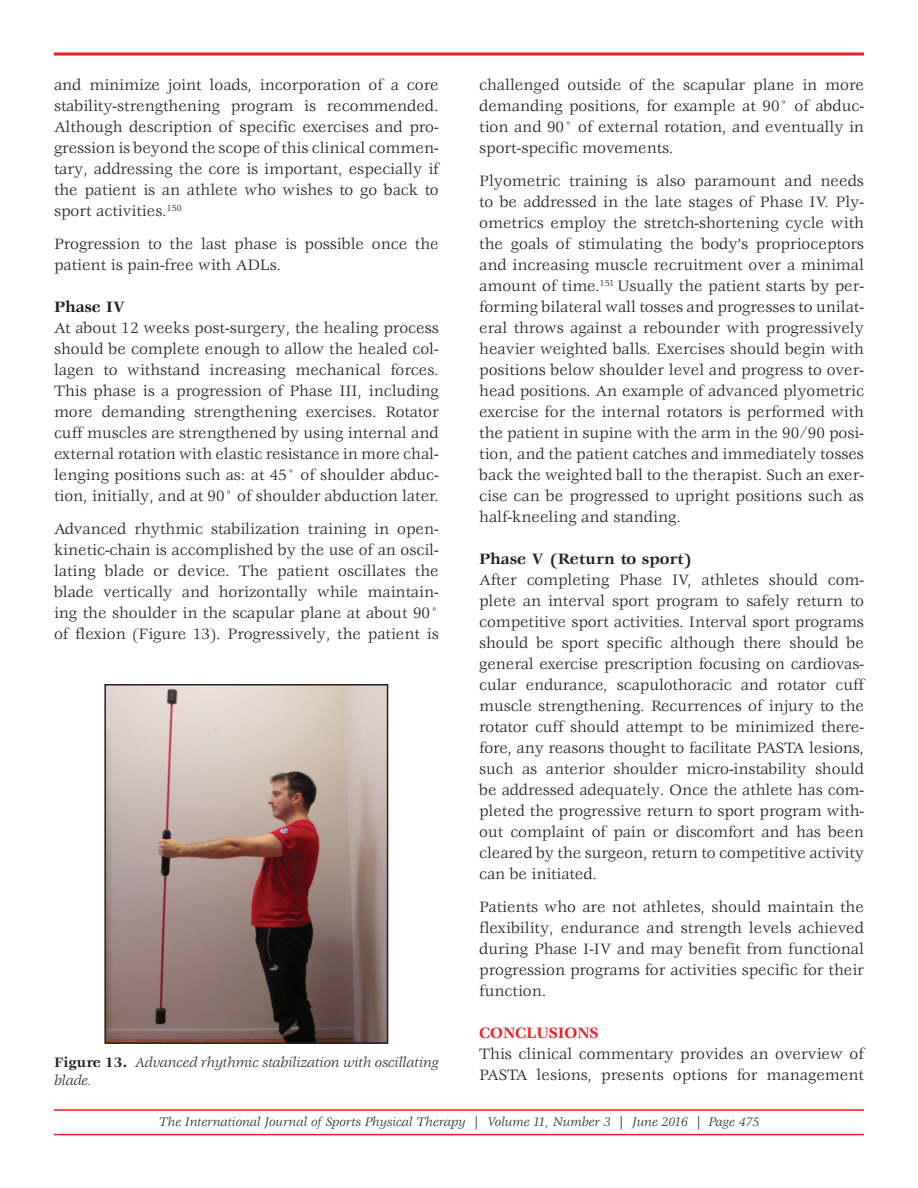
<style>
.page{position:relative;width:918px;height:1188px;background:#fff}
.page>*{position:absolute;margin:0;border:0;box-sizing:border-box;transform-origin:0 0}
.t1{font:16.5px/21px "Veljovic Std";color:#231f20;text-align:justify}
.t2{font:700 16.5px "Veljovic Std";color:#231f20}
.t3{font:700 16.5px "Veljovic Std";color:#ee1d23}
.t4{font:italic 15px/18px "Veljovic Std";color:#231f20}
.t5{font:italic 13.5px "Veljovic Std";color:#231f20}
.s1{font-weight:700;font-style:normal}
</style>
<div class="page">
<hr style="left:54px;top:1109px;width:810px;height:2px;background:#ee1d23">
<hr style="left:54px;top:1134px;width:810px;height:1px;background:#ee1d23">
<svg style="left:54px;top:52px;width:810px;height:4px;background:#f25559"></svg>
<img style="left:107px;top:687px;width:278px;height:354px">
<div style="left:104px;top:684px;width:284px;height:360px;border:2px solid #231f20"></div>
<p class="t1" style="left:54px;top:75px;width:386px">and minimize joint loads, incorporation of a core stability-strengthening program is recommended.<br>Although description of specific exercises and pro&shy;gression is beyond the scope of this clinical commen&shy;tary, addressing the core is important, especially if the patient is an athlete who wishes to go back to sport activities.<sup>150</sup></p>
<p class="t1" style="left:54px;top:234px;width:386px">Progression to the last phase is possible once the patient is pain-free with ADLs.</p>
<p class="t2" style="left:54px;top:300px;width:73px">Phase IV</p>
<p class="t1" style="left:54px;top:318px;width:386px">At about 12 weeks post-surgery, the healing process should be complete enough to allow the healed col&shy;lagen to withstand increasing mechanical forces.<br>This phase is a progression of Phase III, including more demanding strengthening exercises. Rotator cuff muscles are strengthened by using internal and external rotation with elastic resistance in more chal&shy;lenging positions such as: at 45° of shoulder abduc&shy;tion, initially, and at 90° of shoulder abduction later.</p>
<p class="t1" style="left:54px;top:519px;width:386px">Advanced rhythmic stabilization training in open&shy;kinetic-chain is accomplished by the use of an oscil&shy;lating blade or device. The patient oscillates the blade vertically and horizontally while maintain&shy;ing the shoulder in the scapular plane at about 90° of flexion (Figure 13). Progressively, the patient is</p>
<p class="t4" style="left:54px;top:1054px;width:386px"><span class="s1">Figure 13.</span> Advanced rhythmic stabilization with oscillating blade.</p>
<p class="t1" style="left:479px;top:75px;width:386px">challenged outside of the scapular plane in more demanding positions, for example at 90° of abduc&shy;tion and 90° of external rotation, and eventually in sport-specific movements.</p>
<p class="t1" style="left:479px;top:171px;width:386px">Plyometric training is also paramount and needs to be addressed in the late stages of Phase IV. Ply&shy;ometrics employ the stretch-shortening cycle with the goals of stimulating the body’s proprioceptors and increasing muscle recruitment over a minimal amount of time.<sup>151</sup> Usually the patient starts by per&shy;forming bilateral wall tosses and progresses to unilat&shy;eral throws against a rebounder with progressively heavier weighted balls. Exercises should begin with positions below shoulder level and progress to over&shy;head positions. An example of advanced plyometric exercise for the internal rotators is performed with the patient in supine with the arm in the 90/90 posi&shy;tion, and the patient catches and immediately tosses back the weighted ball to the therapist. Such an exer&shy;cise can be progressed to upright positions such as half-kneeling and standing.</p>
<p class="t2" style="left:479px;top:552px;width:214px">Phase V (Return to sport)</p>
<p class="t1" style="left:479px;top:570px;width:386px">After completing Phase IV, athletes should com&shy;plete an interval sport program to safely return to competitive sport activities. Interval sport programs should be sport specific although there should be general exercise prescription focusing on cardiovas&shy;cular endurance, scapulothoracic and rotator cuff muscle strengthening. Recurrences of injury to the rotator cuff should attempt to be minimized there&shy;fore, any reasons thought to facilitate PASTA lesions, such as anterior shoulder micro-instability should be addressed adequately. Once the athlete has com&shy;pleted the progressive return to sport program with&shy;out complaint of pain or discomfort and has been cleared by the surgeon, return to competitive activity can be initiated.</p>
<p class="t1" style="left:479px;top:897px;width:386px">Patients who are not athletes, should maintain the flexibility, endurance and strength levels achieved during Phase I-IV and may benefit from functional progression programs for activities specific for their function.</p>
<p class="t3" style="left:479px;top:1026px;width:121px">CONCLUSIONS</p>
<p class="t1" style="left:479px;top:1044px;width:386px">This clinical commentary provides an overview of<br>PASTA lesions, presents options for management</p>
<p class="t5" style="left:159px;top:1117px;width:602px">The International Journal of Sports Physical Therapy | Volume 11, Number 3 | June 2016 | Page 475</p>
</div>
